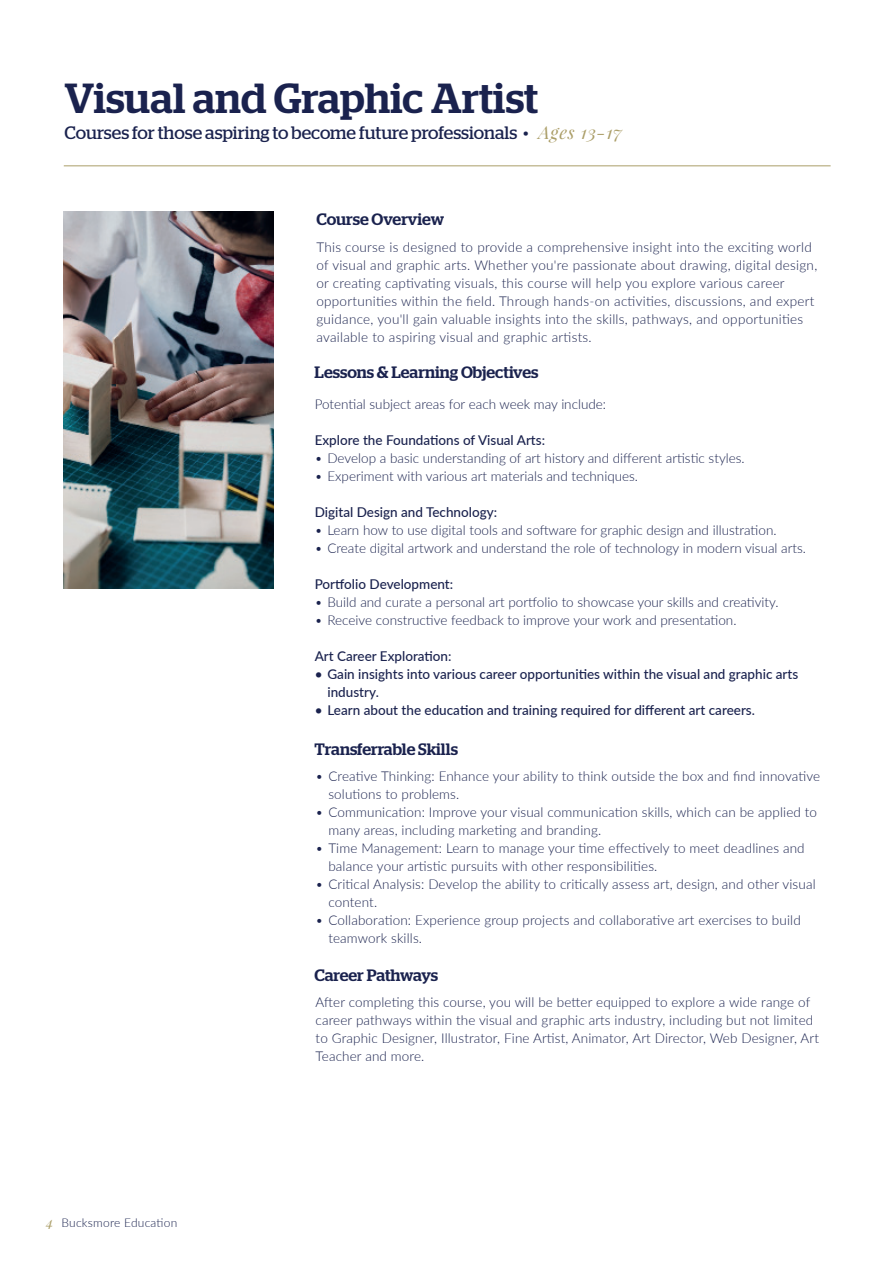
<style>
.page{position:relative;width:893px;height:1263px;background:#fff}
.page>*{position:absolute;margin:0;border:0;box-sizing:border-box;transform-origin:0 0}
.t1{font:500 42px "Stag";letter-spacing:.005em;color:#1a224e}
.t2{font:18px "Stag";color:#1a224e}
.GOLD_SUB_HEAD_9pt{font:500 16.5px "Stag";color:#1a224e}
.BODY{font:300 13.5px/18px "Lato";letter-spacing:.01em;color:#1a224e}
.BODY-2{font:500 13.5px/18px "Lato";color:#1a224e}
.t3{font:300 12px "Lato";letter-spacing:.02em;color:#1a224e}
.s1{font-weight:300}
.s2{font-family:"Playfair Display";font-style:italic;color:#ab9e68}
.s3{font-family:"Playfair Display";font-weight:400;font-style:italic;font-size:13.5px;color:#ab9e68}
</style>
<div class="page">
<hr style="left:64px;top:165px;width:767px;height:1px;background:#ab9e68">
<img style="left:64px;top:211px;width:210px;height:378px">
<p class="t1" style="left:64px;top:74px;width:475px">Visual and Graphic Artist</p>
<p class="t2" style="left:64px;top:122px;width:559px">Courses for those aspiring to become future professionals <span class="s1">•</span> <span class="s2">Ages 13-17</span></p>
<p class="GOLD_SUB_HEAD_9pt" style="left:316px;top:210px;width:129px">Course Overview</p>
<p class="BODY" style="left:316px;top:237px;width:502px">This course is designed to provide a comprehensive insight into the exciting world of visual and graphic arts. Whether you're passionate about drawing, digital design, or creating captivating visuals, this course will help you explore various career opportunities within the field. Through hands-on activities, discussions, and expert guidance, you'll gain valuable insights into the skills, pathways, and opportunities available to aspiring visual and graphic artists.</p>
<p class="GOLD_SUB_HEAD_9pt" style="left:314px;top:363px;width:225px">Lessons &amp; Learning Objectives</p>
<p class="BODY" style="left:315px;top:394px;width:293px">Potential subject areas for each week may include:</p>
<p class="BODY-2" style="left:315px;top:430px;width:232px">Explore the Foundations of Visual Arts:</p>
<p class="BODY" style="left:315px;top:448px;width:431px">• Develop a basic understanding of art history and different artistic styles.</p>
<p class="BODY" style="left:315px;top:466px;width:325px">• Experiment with various art materials and techniques.</p>
<p class="BODY-2" style="left:315px;top:502px;width:184px">Digital Design and Technology:</p>
<p class="BODY" style="left:315px;top:520px;width:463px">• Learn how to use digital tools and software for graphic design and illustration.</p>
<p class="BODY" style="left:315px;top:538px;width:493px">• Create digital artwork and understand the role of technology in modern visual arts.</p>
<p class="BODY-2" style="left:315px;top:574px;width:140px">Portfolio Development:</p>
<p class="BODY" style="left:315px;top:592px;width:465px">• Build and curate a personal art portfolio to showcase your skills and creativity.</p>
<p class="BODY" style="left:315px;top:610px;width:423px">• Receive constructive feedback to improve your work and presentation.</p>
<p class="BODY-2" style="left:315px;top:646px;width:138px">Art Career Exploration:</p>
<p class="BODY-2" style="left:327px;top:664px;width:472px;text-indent:-13px">• Gain insights into various career opportunities within the visual and graphic arts industry.</p>
<p class="BODY-2" style="left:315px;top:700px;width:442px">• Learn about the education and training required for different art careers.</p>
<p class="GOLD_SUB_HEAD_9pt" style="left:314px;top:739px;width:145px">Transferrable Skills</p>
<p class="t3" style="left:46px;top:1214px;width:132px"><span class="s3">4</span> Bucksmore Education</p>
<p class="BODY" style="left:328px;top:767px;width:493px;text-indent:-13px">• Creative Thinking: Enhance your ability to think outside the box and find innovative solutions to problems.</p>
<p class="BODY" style="left:328px;top:803px;width:490px;text-indent:-13px">• Communication: Improve your visual communication skills, which can be applied to many areas, including marketing and branding.</p>
<p class="BODY" style="left:328px;top:839px;width:478px;text-indent:-13px">• Time Management: Learn to manage your time effectively to meet deadlines and balance your artistic pursuits with other responsibilities.</p>
<p class="BODY" style="left:328px;top:875px;width:489px;text-indent:-13px">• Critical Analysis: Develop the ability to critically assess art, design, and other visual content.</p>
<p class="BODY" style="left:328px;top:911px;width:474px;text-indent:-13px">• Collaboration: Experience group projects and collaborative art exercises to build teamwork skills.</p>
<p class="GOLD_SUB_HEAD_9pt" style="left:314px;top:965px;width:125px">Career Pathways</p>
<p class="BODY" style="left:316px;top:993px;width:505px">After completing this course, you will be better equipped to explore a wide range of career pathways within the visual and graphic arts industry, including but not limited to Graphic Designer, Illustrator, Fine Artist, Animator, Art Director, Web Designer, Art Teacher and more.</p>
</div>
